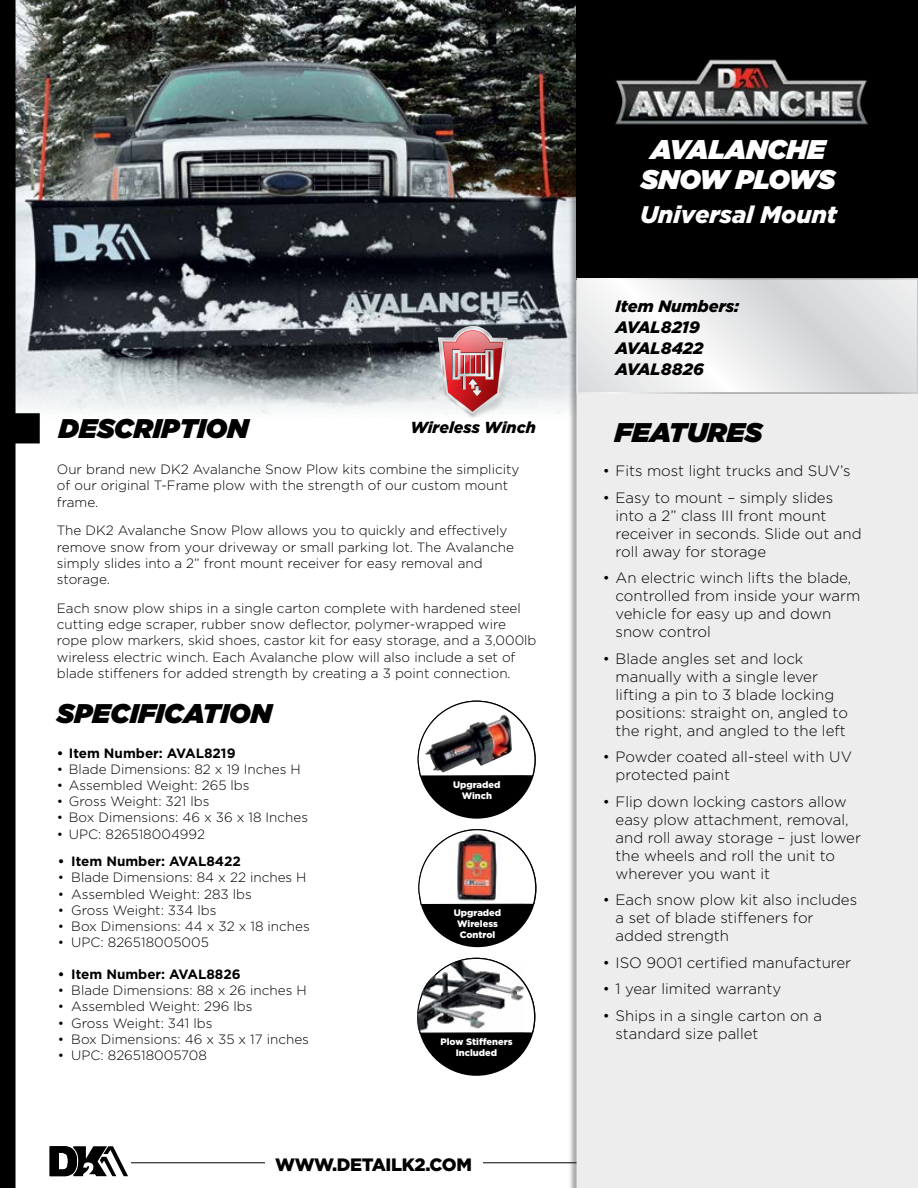
<style>
.page{position:relative;width:918px;height:1188px;background:#fff}
.page>*{position:absolute;margin:0;border:0;box-sizing:border-box;transform-origin:0 0}
.t1{font:italic 900 27px "Gotham";color:#000}
.t2{font:italic 900 27px/30px "Gotham";color:#fff;text-align:center}
.t3{font:italic 900 24px "Gotham";color:#fff}
.t4{font:900 18px "Gotham";letter-spacing:-.02em;color:#000}
.t5{font:italic 900 16.5px/21px "Gotham";color:#000}
.t6{font:italic 900 15.9px "Gotham";color:#000}
.t7{font:300 15px/18px "Gotham";color:#000}
.t8{font:300 13.5px/16.2px "Gotham";color:#000}
.t9{font:700 13.5px "Gotham";color:#000}
.t10{font:900 9.3px/11.2px "Gotham";color:#fff;text-align:center}
</style>
<div class="page">
<img style="left:40px;top:0;width:528px;height:414px">
<hr style="left:131px;top:1162px;width:787px;height:1px;background:#000">
<div style="left:568px;top:0;width:350px;height:1188px;background:#000;opacity:.34"></div>
<div style="left:577px;top:394px;width:341px;height:794px;background:#ededee"></div>
<svg style="left:0;top:0;width:40px;height:1188px"></svg>
<div style="left:37px;top:1146px;width:94px;height:34px;background:#fff"></div>
<svg style="left:50px;top:1146px;width:78px;height:30px"></svg>
<div style="left:265px;top:1156px;width:218px;height:24px;background:#fff"></div>
<div style="left:577px;top:0;width:341px;height:280px;background:#000"></div>
<svg style="left:580px;top:281px;width:335px;height:110px"></svg>
<div style="left:577px;top:278px;width:341px;height:116px;border:2px solid #fff"></div>
<div style="left:417px;top:958px;width:118px;height:118px;background:#000;border-radius:50%"></div>
<svg style="left:457px;top:957px;width:79px;height:78px"></svg>
<img style="left:417px;top:961px;width:108px;height:75px">
<div style="left:418px;top:829px;width:119px;height:118px;background:#000;border-radius:50%"></div>
<svg style="left:418px;top:829px;width:119px;height:77px"></svg>
<img style="left:449px;top:833px;width:54px;height:70px">
<div style="left:418px;top:701px;width:118px;height:118px;background:#000;border-radius:50%"></div>
<svg style="left:417px;top:700px;width:119px;height:77px"></svg>
<img style="left:425px;top:715px;width:87px;height:57px">
<img style="left:433px;top:338px;width:2px;height:76px">
<img style="left:471px;top:338px;width:41px;height:80px">
<svg style="left:438px;top:326px;width:70px;height:91px;background:#c18588"></svg>
<img style="left:615px;top:59px;width:253px;height:66px">
<h1 class="t1" style="left:59px;top:409px;width:191px">DESCRIPTION</h1>
<p class="t6" style="left:410px;top:416px;width:127px">Wireless Winch</p>
<p class="t8" style="left:57px;top:461px;width:464px">Our brand new DK2 Avalanche Snow Plow kits combine the simplicity of our original T-Frame plow with the strength of our custom mount frame.</p>
<p class="t8" style="left:57px;top:522px;width:458px">The DK2 Avalanche Snow Plow allows you to quickly and effectively remove snow from your driveway or small parking lot. The Avalanche simply slides into a 2” front mount receiver for easy removal and storage.</p>
<p class="t8" style="left:57px;top:600px;width:481px">Each snow plow ships in a single carton complete with hardened steel cutting edge scraper, rubber snow deflector, polymer-wrapped wire rope plow markers, skid shoes, castor kit for easy storage, and a 3,000lb wireless electric winch. Each Avalanche plow will also include a set of blade stiffeners for added strength by creating a 3 point connection.</p>
<h1 class="t1" style="left:57px;top:694px;width:216px">SPECIFICATION</h1>
<p class="t9" style="left:57px;top:744px;width:180px">• Item Number: AVAL8219</p>
<p class="t8" style="left:57px;top:761px;width:245px">• Blade Dimensions: 82 x 19 Inches H</p>
<p class="t8" style="left:57px;top:777px;width:194px">• Assembled Weight: 265 lbs</p>
<p class="t8" style="left:57px;top:793px;width:154px">• Gross Weight: 321 lbs</p>
<p class="t8" style="left:57px;top:809px;width:253px">• Box Dimensions: 46 x 36 x 18 Inches</p>
<p class="t8" style="left:57px;top:825px;width:150px">• UPC: 826518004992</p>
<p class="t9" style="left:58px;top:852px;width:185px">• Item Number: AVAL8422</p>
<p class="t8" style="left:58px;top:869px;width:250px">• Blade Dimensions: 84 x 22 inches H</p>
<p class="t8" style="left:58px;top:885px;width:196px">• Assembled Weight: 283 lbs</p>
<p class="t8" style="left:58px;top:902px;width:160px">• Gross Weight: 334 lbs</p>
<p class="t8" style="left:58px;top:918px;width:254px">• Box Dimensions: 44 x 32 x 18 inches</p>
<p class="t8" style="left:58px;top:934px;width:153px">• UPC: 826518005005</p>
<p class="t9" style="left:58px;top:965px;width:185px">• Item Number: AVAL8826</p>
<p class="t8" style="left:58px;top:982px;width:251px">• Blade Dimensions: 88 x 26 inches H</p>
<p class="t8" style="left:58px;top:998px;width:196px">• Assembled Weight: 296 lbs</p>
<p class="t8" style="left:58px;top:1014px;width:156px">• Gross Weight: 341 lbs</p>
<p class="t8" style="left:58px;top:1030px;width:253px">• Box Dimensions: 46 x 35 x 17 inches</p>
<p class="t8" style="left:58px;top:1047px;width:151px">• UPC: 826518005708</p>
<p class="t10" style="left:453px;top:779px;width:49px">Upgraded<br>Winch</p>
<p class="t10" style="left:454px;top:907px;width:49px">Upgraded<br>Wireless<br>Control</p>
<p class="t10" style="left:440px;top:1036px;width:74px">Plow Stiffeners<br>Included</p>
<h3 class="t4" style="left:275px;top:1152px;width:198px">WWW.DETAILK2.COM</h3>
<h1 class="t2" style="left:641px;top:134px;width:196px">AVALANCHE<br>SNOW PLOWS</h1>
<h2 class="t3" style="left:640px;top:198px;width:199px">Universal Mount</h2>
<p class="t5" style="left:616px;top:296px;width:125px">Item Numbers:<br>AVAL8219<br>AVAL8422<br>AVAL8826</p>
<h1 class="t1" style="left:615px;top:413px;width:149px">FEATURES</h1>
<p class="t7" style="left:603px;top:462px;width:249px">• Fits most light trucks and SUV’s</p>
<p class="t7" style="left:616px;top:488px;width:248px;text-indent:-13px">• Easy to mount – simply slides into a 2” class III front mount receiver in seconds. Slide out and roll away for storage</p>
<p class="t7" style="left:616px;top:569px;width:246px;text-indent:-13px">• An electric winch lifts the blade, controlled from inside your warm vehicle for easy up and down snow control</p>
<p class="t7" style="left:616px;top:649px;width:234px;text-indent:-13px">• Blade angles set and lock manually with a single lever lifting a pin to 3 blade locking positions: straight on, angled to the right, and angled to the left</p>
<p class="t7" style="left:616px;top:748px;width:238px;text-indent:-13px">• Powder coated all-steel with UV protected paint</p>
<p class="t7" style="left:616px;top:792px;width:247px;text-indent:-13px">• Flip down locking castors allow easy plow attachment, removal, and roll away storage – just lower the wheels and roll the unit to wherever you want it</p>
<p class="t7" style="left:616px;top:891px;width:243px;text-indent:-13px">• Each snow plow kit also includes a set of blade stiffeners for added strength</p>
<p class="t7" style="left:603px;top:953px;width:250px">• ISO 9001 certified manufacturer</p>
<p class="t7" style="left:603px;top:980px;width:180px">• 1 year limited warranty</p>
<p class="t7" style="left:616px;top:1006px;width:208px;text-indent:-13px">• Ships in a single carton on a standard size pallet</p>
</div>
